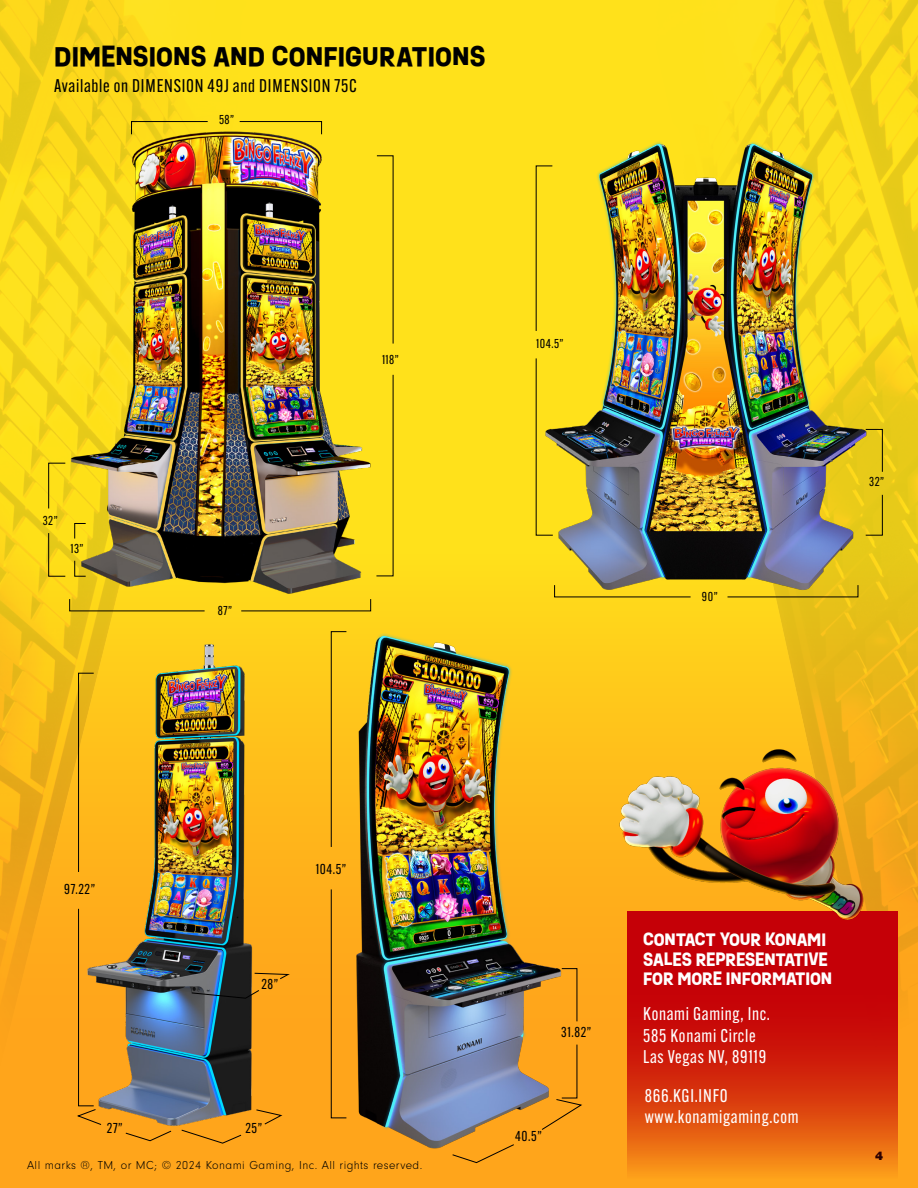
<style>
.page{position:relative;width:918px;height:1188px;background:#ffa51b}
.page>*{position:absolute;margin:0;border:0;box-sizing:border-box;transform-origin:0 0}
.t1{font:700 25.5px "Ruddy";letter-spacing:.005em;color:#000}
.t2{font:18px/21.6px "Alternate Gothic ATF";letter-spacing:.04em;color:#fff}
.t3{font:18px "Alternate Gothic ATF";letter-spacing:.04em;color:#000}
.t4{font:700 16.5px/19.5px "Ruddy";letter-spacing:-.01em;color:#fff}
.t5{font:14.1px "Alternate Gothic ATF";letter-spacing:.04em;color:#000}
.t6{font:12.6px "Alternate Gothic ATF";letter-spacing:.04em;color:#000}
.t7{font:300 12px "Neuzeit Gro";letter-spacing:.04em;color:#000}
.t8{font:900 12px "Helvetica Neue CE";color:#000}
</style>
<div class="page">
<img style="left:0;top:0;width:918px;height:1076px">
<svg style="left:627px;top:938px;width:271px;height:235px;background:#d32a0b"></svg>
<img style="left:55px;top:115px;width:339px;height:496px">
<svg style="left:131px;top:121px;width:77px;height:14px"></svg>
<svg style="left:239px;top:121px;width:83px;height:14px"></svg>
<svg style="left:376px;top:155px;width:18px;height:189px;background:#efd319"></svg>
<svg style="left:376px;top:374px;width:18px;height:203px;background:#efd319"></svg>
<svg style="left:241px;top:598px;width:130px;height:14px;background:#ebc618"></svg>
<svg style="left:69px;top:598px;width:136px;height:14px;background:#e5c118"></svg>
<svg style="left:74px;top:523px;width:12px;height:16px"></svg>
<svg style="left:74px;top:560px;width:12px;height:17px"></svg>
<svg style="left:48px;top:463px;width:18px;height:46px"></svg>
<svg style="left:48px;top:532px;width:18px;height:45px"></svg>
<img style="left:541px;top:130px;width:327px;height:473px">
<div style="left:536px;top:165px;width:17px;height:167px;background:#ffe11b"></div>
<svg style="left:536px;top:358px;width:17px;height:178px;background:#efd31a"></svg>
<svg style="left:727px;top:584px;width:132px;height:14px;background:#d5b51d"></svg>
<svg style="left:554px;top:584px;width:137px;height:14px;background:#e1c01c"></svg>
<svg style="left:865px;top:429px;width:18px;height:43px"></svg>
<svg style="left:865px;top:494px;width:18px;height:42px"></svg>
<img style="left:79px;top:642px;width:178px;height:484px">
<svg style="left:254px;top:973px;width:37px;height:7px"></svg>
<svg style="left:256px;top:1109px;width:27px;height:16px"></svg>
<svg style="left:76px;top:908px;width:26px;height:217px"></svg>
<svg style="left:78px;top:672px;width:16px;height:201px"></svg>
<svg style="left:191px;top:989px;width:69px;height:10px"></svg>
<svg style="left:125px;top:1130px;width:47px;height:11px"></svg>
<svg style="left:181px;top:1129px;width:61px;height:15px"></svg>
<svg style="left:578px;top:1044px;width:5px;height:64px"></svg>
<img style="left:331px;top:624px;width:247px;height:540px">
<img style="left:587px;top:663px;width:331px;height:275px">
<p class="t1" style="left:54px;top:37px;width:433px">DIMENSIONS AND CONFIGURATIONS</p>
<p class="t3" style="left:54px;top:74px;width:304px">Available on DIMENSION 49J and DIMENSION 75C</p>
<p class="t6" style="left:219px;top:112px;width:17px">58”</p>
<p class="t6" style="left:43px;top:513px;width:16px">32”</p>
<p class="t6" style="left:70px;top:541px;width:15px">13”</p>
<p class="t6" style="left:218px;top:602px;width:16px">87”</p>
<p class="t6" style="left:382px;top:351px;width:18px">118”</p>
<p class="t6" style="left:536px;top:336px;width:29px">104.5”</p>
<p class="t6" style="left:702px;top:588px;width:17px">90”</p>
<p class="t6" style="left:869px;top:474px;width:16px">32”</p>
<p class="t5" style="left:64px;top:881px;width:32px">97.22”</p>
<p class="t5" style="left:316px;top:860px;width:32px">104.5”</p>
<p class="t5" style="left:261px;top:976px;width:18px">28”</p>
<p class="t5" style="left:107px;top:1119px;width:17px">27”</p>
<p class="t5" style="left:245px;top:1119px;width:18px">25”</p>
<p class="t7" style="left:27px;top:1159px;width:397px">All marks ®, TM, or MC; © 2024 Konami Gaming, Inc. All rights reserved.</p>
<p class="t5" style="left:561px;top:1024px;width:31px">31.82”</p>
<p class="t5" style="left:515px;top:1127px;width:28px">40.5”</p>
<p class="t4" style="left:643px;top:930px;width:190px">CONTACT YOUR KONAMI<br>SALES REPRESENTATIVE<br>FOR MORE INFORMATION</p>
<p class="t2" style="left:643px;top:1003px;width:128px">Konami Gaming, Inc.<br>585 Konami Circle<br>Las Vegas NV, 89119</p>
<p class="t2" style="left:645px;top:1085px;width:155px">866.KGI.INFO www.konamigaming.com</p>
<p class="t8" style="left:875px;top:1148px;width:10px">4</p>
</div>
